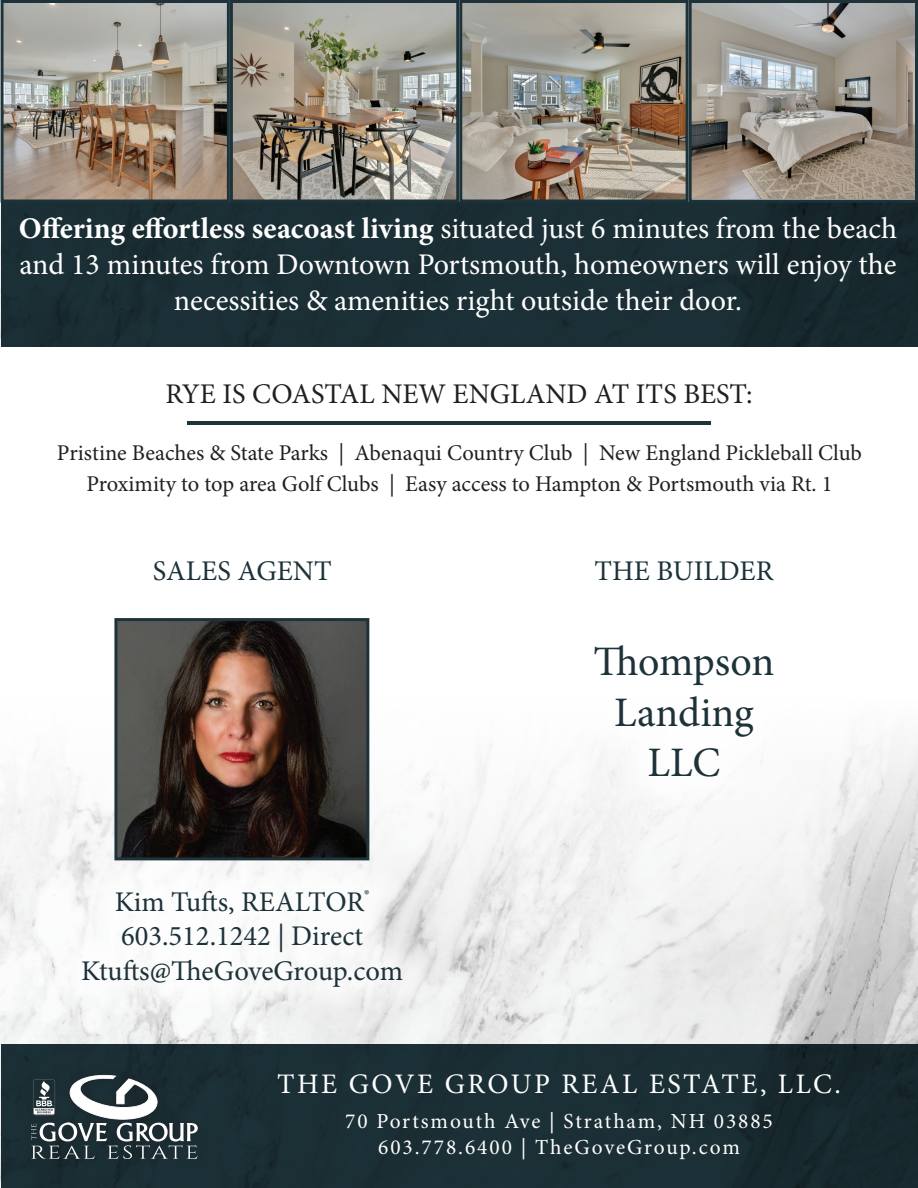
<style>
.page{position:relative;width:918px;height:1188px;background:#fff}
.page>*{position:absolute;margin:0;border:0;box-sizing:border-box;transform-origin:0 0}
.t1{font:42px/50.4px "Minion Pro";letter-spacing:-.005em;color:#1d3239;text-align:center}
.t2{font:30px/36px "Minion Pro";color:#fff;text-align:center}
.t3{font:28.5px/34.5px "Minion Pro";color:#1d3239;text-align:center}
.t4{font:28.5px "Minion Pro";color:#231f20}
.t5{font:28.2px "Minion Pro";letter-spacing:.09em;color:#fff}
.t6{font:22.5px/31.5px "Minion Pro";letter-spacing:-.005em;color:#231f20;text-align:center}
.t7{font:21.45px/25.7px "Minion Pro";letter-spacing:.09em;color:#fff;text-align:center}
.s1{font-weight:700}
</style>
<div class="page">
<img style="left:1px;top:725px;width:917px;height:320px">
<div style="left:44px;top:852px;width:397px;height:173px;background:#fff"></div>
<div style="left:556px;top:607px;width:256px;height:208px;background:#fff"></div>
<svg style="left:113px;top:618px;width:258px;height:244px;background:#473c36"></svg>
<div style="left:1px;top:1045px;width:917px;height:143px;background:#1d3239"></div>
<div style="left:23px;top:1067px;width:182px;height:100px;background:#1a2e34"></div>
<svg style="left:31px;top:1075px;width:167px;height:84px"></svg>
<div style="left:1px;top:202px;width:917px;height:145px;background:#1d3239"></div>
<hr style="left:187px;top:421px;width:524px;height:3px;background:#1d3239">
<img style="left:0;top:0;width:228px;height:204px">
<img style="left:228px;top:0;width:230px;height:204px">
<img style="left:458px;top:0;width:229px;height:202px">
<svg style="left:687px;top:0;width:231px;height:204px;background:#938f88"></svg>
<p class="t2" style="left:19px;top:211px;width:880px"><span class="s1">Offering effortless seacoast living</span> situated just 6 minutes from the beach and 13 minutes from Downtown Portsmouth, homeowners will enjoy the necessities &amp; amenities right outside their door.</p>
<p class="t4" style="left:165px;top:374px;width:589px">RYE IS COASTAL NEW ENGLAND AT ITS BEST:</p>
<p class="t6" style="left:57px;top:437px;width:807px">Pristine Beaches &amp; State Parks | Abenaqui Country Club | New England Pickleball Club<br>Proximity to top area Golf Clubs | Easy access to Hampton &amp; Portsmouth via Rt. 1</p>
<p class="t3" style="left:153px;top:554px;width:180px">SALES AGENT</p>
<p class="t3" style="left:595px;top:554px;width:180px">THE BUILDER</p>
<p class="t3" style="left:81px;top:884px;width:323px">Kim Tufts, REALTOR<sup>®<br></sup>603.512.1242 | Direct<br>Ktufts@TheGoveGroup.com</p>
<h1 class="t1" style="left:594px;top:637px;width:182px">Thompson<br>Landing<br>LLC</h1>
<p class="t5" style="left:277px;top:1065px;width:565px">THE GOVE GROUP REAL ESTATE, LLC.</p>
<p class="t7" style="left:345px;top:1109px;width:429px">70 Portsmouth Ave | Stratham, NH 03885<br>603.778.6400 | TheGoveGroup.com</p>
</div>
